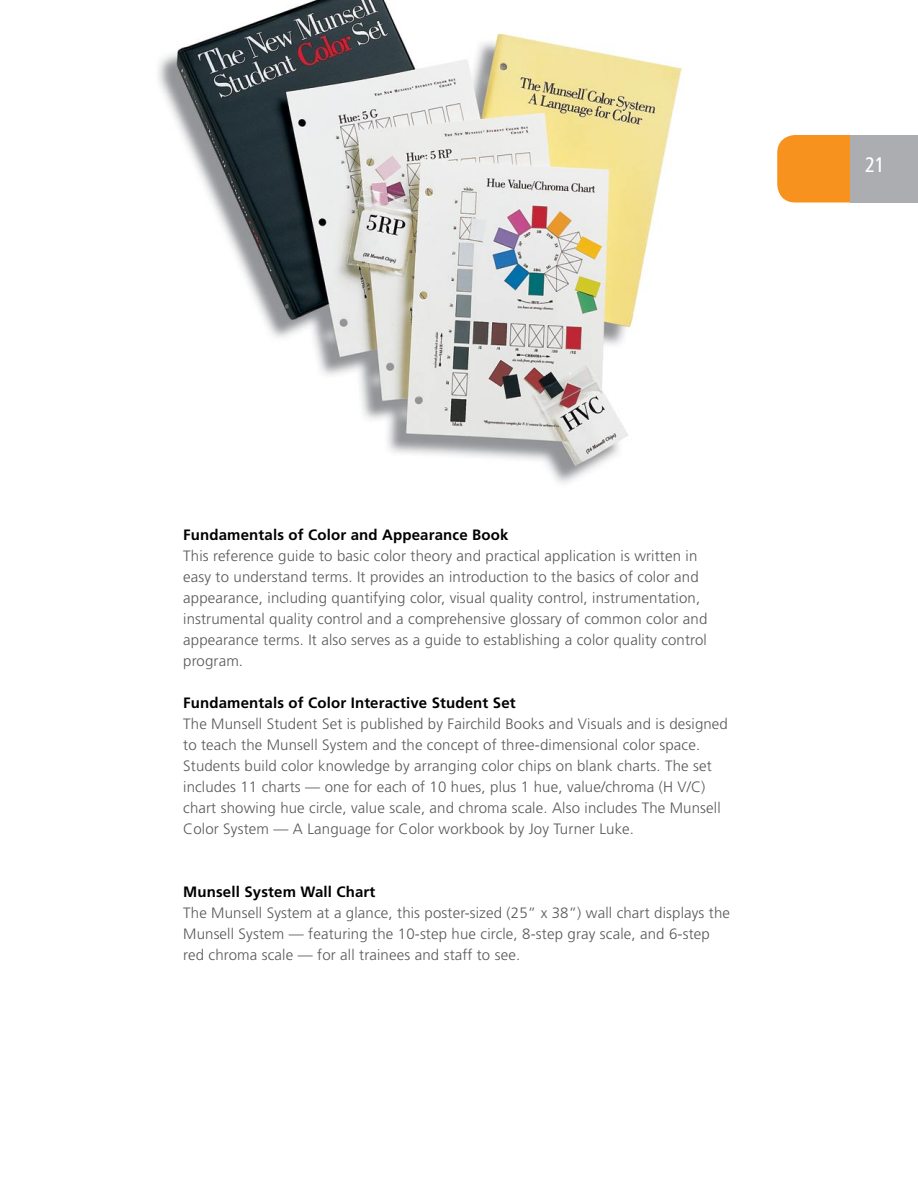
<style>
.page{position:relative;width:918px;height:1188px;background:#fff}
.page>*{position:absolute;margin:0;border:0;box-sizing:border-box;transform-origin:0 0}
.t1{font:condensed 21px "Frutiger";color:#fff}
.t2{font:300 15px/21px "Frutiger";letter-spacing:.01em;color:#58595b}
.t3{font:700 15px "Frutiger";letter-spacing:.01em;color:#000}
</style>
<div class="page">
<div style="left:777px;top:135px;width:74px;height:67px;background:#f7921e"></div>
<div style="left:851px;top:135px;width:67px;height:67px;background:#abadb0"></div>
<img style="left:158px;top:0;width:525px;height:483px">
<h1 class="t1" style="left:865px;top:152px;width:9px">21</h1>
<p class="t3" style="left:183px;top:526px;width:327px">Fundamentals of Color and Appearance Book</p>
<p class="t2" style="left:183px;top:545px;width:526px">This reference guide to basic color theory and practical application is written in easy to understand terms. It provides an introduction to the basics of color and appearance, including quantifying color, visual quality control, instrumentation, instrumental quality control and a comprehensive glossary of common color and appearance terms. It also serves as a guide to establishing a color quality control program.</p>
<p class="t3" style="left:183px;top:694px;width:334px">Fundamentals of Color Interactive Student Set</p>
<p class="t2" style="left:183px;top:713px;width:546px">The Munsell Student Set is published by Fairchild Books and Visuals and is designed to teach the Munsell System and the concept of three-dimensional color space.<br>Students build color knowledge by arranging color chips on blank charts. The set includes 11 charts — one for each of 10 hues, plus 1 hue, value/chroma (H V/C) chart showing hue circle, value scale, and chroma scale. Also includes The Munsell Color System — A Language for Color workbook by Joy Turner Luke.</p>
<p class="t3" style="left:183px;top:883px;width:194px">Munsell System Wall Chart</p>
<p class="t2" style="left:183px;top:902px;width:548px">The Munsell System at a glance, this poster-sized (25” x 38”) wall chart displays the<br>Munsell System — featuring the 10-step hue circle, 8-step gray scale, and 6-step red chroma scale — for all trainees and staff to see.</p>
</div>
